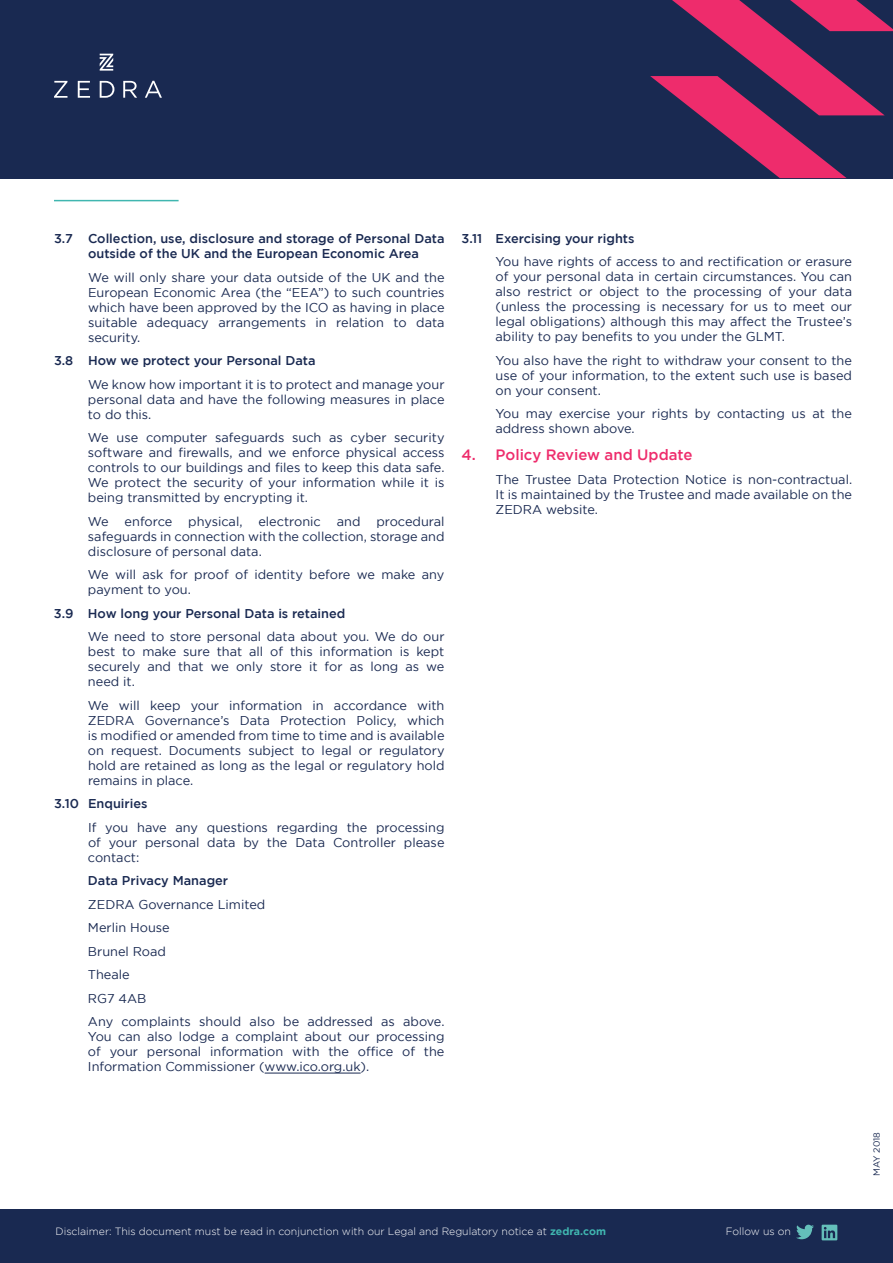
<style>
.page{position:relative;width:893px;height:1263px;background:#fff}
.page>*{position:absolute;margin:0;border:0;box-sizing:border-box;transform-origin:0 0}
.t1{font:500 15px "Gotham";color:#ee2c6c}
.t2{font:12.75px/15px "Gotham";color:#192951;text-align:justify}
.t3{font:500 12.75px/15px "Gotham";color:#192951}
.t4{font:300 10.5px "Gotham";color:#fff}
.t5{font:9px "Gotham";color:#192951}
.s1{font-weight:700;color:#40b6b0}
</style>
<div class="page">
<div style="left:0;top:1209px;width:893px;height:54px;background:#192951"></div>
<div style="left:0;top:0;width:893px;height:179px;background:#192951"></div>
<svg style="left:650px;top:0;width:243px;height:178px"></svg>
<svg style="left:54px;top:81px;width:108px;height:17px"></svg>
<svg style="left:100px;top:54px;width:13px;height:17px"></svg>
<hr style="left:54px;top:200px;width:125px;height:1px;background:#40b6b0">
<svg style="left:796px;top:1225px;width:18px;height:14px"></svg>
<svg style="left:822px;top:1225px;width:15px;height:15px"></svg>
<hr style="left:265px;top:1073px;width:96px;height:1px;background:#192951">
<p class="t3" style="left:88px;top:231px;width:358px;text-indent:-34px">3.7 Collection, use, disclosure and storage of Personal Data outside of the UK and the European Economic Area</p>
<p class="t2" style="left:88px;top:269px;width:358px">We will only share your data outside of the UK and the European Economic Area (the “EEA”) to such countries which have been approved by the ICO as having in place suitable adequacy arrangements in relation to data security.</p>
<p class="t3" style="left:54px;top:353px;width:263px">3.8 How we protect your Personal Data</p>
<p class="t2" style="left:88px;top:376px;width:358px">We know how important it is to protect and manage your personal data and have the following measures in place to do this.</p>
<p class="t2" style="left:88px;top:430px;width:358px">We use computer safeguards such as cyber security software and firewalls, and we enforce physical access controls to our buildings and files to keep this data safe.<br>We protect the security of your information while it is being transmitted by encrypting it.</p>
<p class="t2" style="left:88px;top:513px;width:358px">We enforce physical, electronic and procedural safeguards in connection with the collection, storage and disclosure of personal data.</p>
<p class="t2" style="left:88px;top:567px;width:358px">We will ask for proof of identity before we make any payment to you.</p>
<p class="t3" style="left:54px;top:605px;width:293px">3.9 How long your Personal Data is retained</p>
<p class="t2" style="left:88px;top:629px;width:358px">We need to store personal data about you. We do our best to make sure that all of this information is kept securely and that we only store it for as long as we need it.</p>
<p class="t2" style="left:88px;top:697px;width:358px">We will keep your information in accordance with ZEDRA Governance’s Data Protection Policy, which is modified or amended from time to time and is available on request. Documents subject to legal or regulatory hold are retained as long as the legal or regulatory hold remains in place.</p>
<p class="t3" style="left:54px;top:796px;width:95px">3.10 Enquiries</p>
<p class="t2" style="left:88px;top:819px;width:358px">If you have any questions regarding the processing of your personal data by the Data Controller please contact:</p>
<p class="t3" style="left:88px;top:873px;width:142px">Data Privacy Manager</p>
<p class="t2" style="left:88px;top:892px;width:358px;line-height:23.5px;text-align:left">ZEDRA Governance Limited<br>Merlin House<br>Brunel Road<br>Theale<br>RG7 4AB<br>Any complaints should also be addressed as above.</p>
<p class="t2" style="left:88px;top:1029px;width:358px">You can also lodge a complaint about our processing of your personal information with the office of the Information Commissioner (www.ico.org.uk).</p>
<p class="t3" style="left:462px;top:231px;width:175px">3.11 Exercising your rights</p>
<p class="t2" style="left:495px;top:254px;width:358px">You have rights of access to and rectification or erasure of your personal data in certain circumstances. You can also restrict or object to the processing of your data (unless the processing is necessary for us to meet our legal obligations) although this may affect the Trustee’s ability to pay benefits to you under the GLMT.</p>
<p class="t2" style="left:495px;top:353px;width:358px">You also have the right to withdraw your consent to the use of your information, to the extent such use is based on your consent.</p>
<p class="t2" style="left:495px;top:406px;width:358px">You may exercise your rights by contacting us at the address shown above.</p>
<p class="t1" style="left:462px;top:446px;width:232px">4. Policy Review and Update</p>
<p class="t2" style="left:496px;top:471px;width:358px">The Trustee Data Protection Notice is non-contractual.<br>It is maintained by the Trustee and made available on the ZEDRA website.</p>
<p class="t4" style="left:56px;top:1226px;width:552px">Disclaimer: This document must be read in conjunction with our Legal and Regulatory notice at <span class="s1">zedra.com</span></p>
<p class="t4" style="left:726px;top:1226px;width:67px">Follow us on</p>
<p class="t5" style="left:872px;top:1176px;width:45px;rotate:-90deg">MAY 2018</p>
</div>
